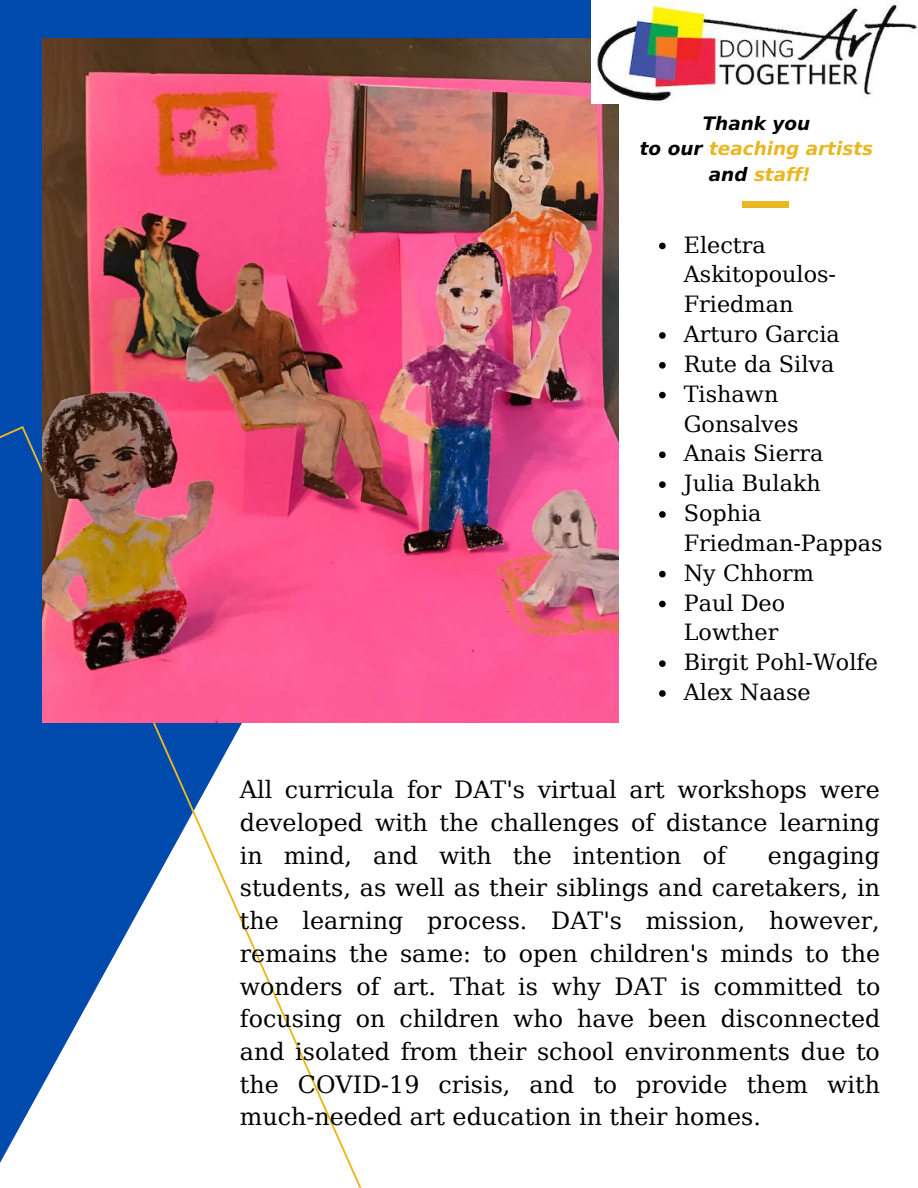
<style>
.page{position:relative;width:918px;height:1188px;background:#fff}
.page>*{position:absolute;margin:0;border:0;box-sizing:border-box;transform-origin:0 0}
.t1{font:23.85px/32.7px "DejaVu Serif";color:#000;text-align:justify}
.t2{font:22.35px/29.8px "DejaVu Serif";color:#000}
.t3{font:italic 700 18.45px/25.8px "DejaVu Sans";color:#e8b721;text-align:center}
.s1{color:#000}
</style>
<div class="page">
<div style="left:0;top:0;width:619px;height:723px;background:#004aad"></div>
<svg style="left:0;top:426px;width:362px;height:762px"></svg>
<img style="left:42px;top:39px;width:576px;height:684px">
<img style="left:592px;top:0;width:326px;height:104px">
<svg style="left:659px;top:243px;width:7px;height:6px"></svg>
<svg style="left:659px;top:332px;width:7px;height:7px"></svg>
<svg style="left:659px;top:362px;width:7px;height:7px"></svg>
<svg style="left:659px;top:392px;width:7px;height:6px"></svg>
<svg style="left:659px;top:451px;width:7px;height:7px"></svg>
<svg style="left:659px;top:481px;width:7px;height:7px"></svg>
<svg style="left:659px;top:511px;width:7px;height:7px"></svg>
<svg style="left:659px;top:571px;width:7px;height:6px"></svg>
<svg style="left:659px;top:601px;width:7px;height:6px"></svg>
<svg style="left:659px;top:660px;width:7px;height:7px"></svg>
<svg style="left:659px;top:690px;width:7px;height:7px"></svg>
<div style="left:742px;top:202px;width:47px;height:5px;background:#e8b721"></div>
<p class="t3" style="left:640px;top:110px;width:235px"><span class="s1">Thank you<br>to our</span> teaching artists <span class="s1">and</span> staff!</p>
<p class="t2" style="left:684px;top:230px;width:200px">Electra<br>Askitopoulos-<br>Friedman<br>Arturo Garcia<br>Rute da Silva<br>Tishawn<br>Gonsalves<br>Anais Sierra<br>Julia Bulakh<br>Sophia<br>Friedman-Pappas<br>Ny Chhorm<br>Paul Deo<br>Lowther<br>Birgit Pohl-Wolfe<br>Alex Naase</p>
<p class="t1" style="left:240px;top:774px;width:642px">All curricula for DAT's virtual art workshops were developed with the challenges of distance learning in mind, and with the intention of</p>
<p class="t1" style="left:240px;top:839px;width:642px;text-indent:528px">engaging students, as well as their siblings and caretakers, in the learning process. DAT's mission, however, remains the same: to open children's minds to the wonders of art. That is why DAT is committed to focusing on children who have been disconnected and isolated from their school environments due to the COVID-19 crisis, and to provide them with much-needed art education in their homes.</p>
</div>
